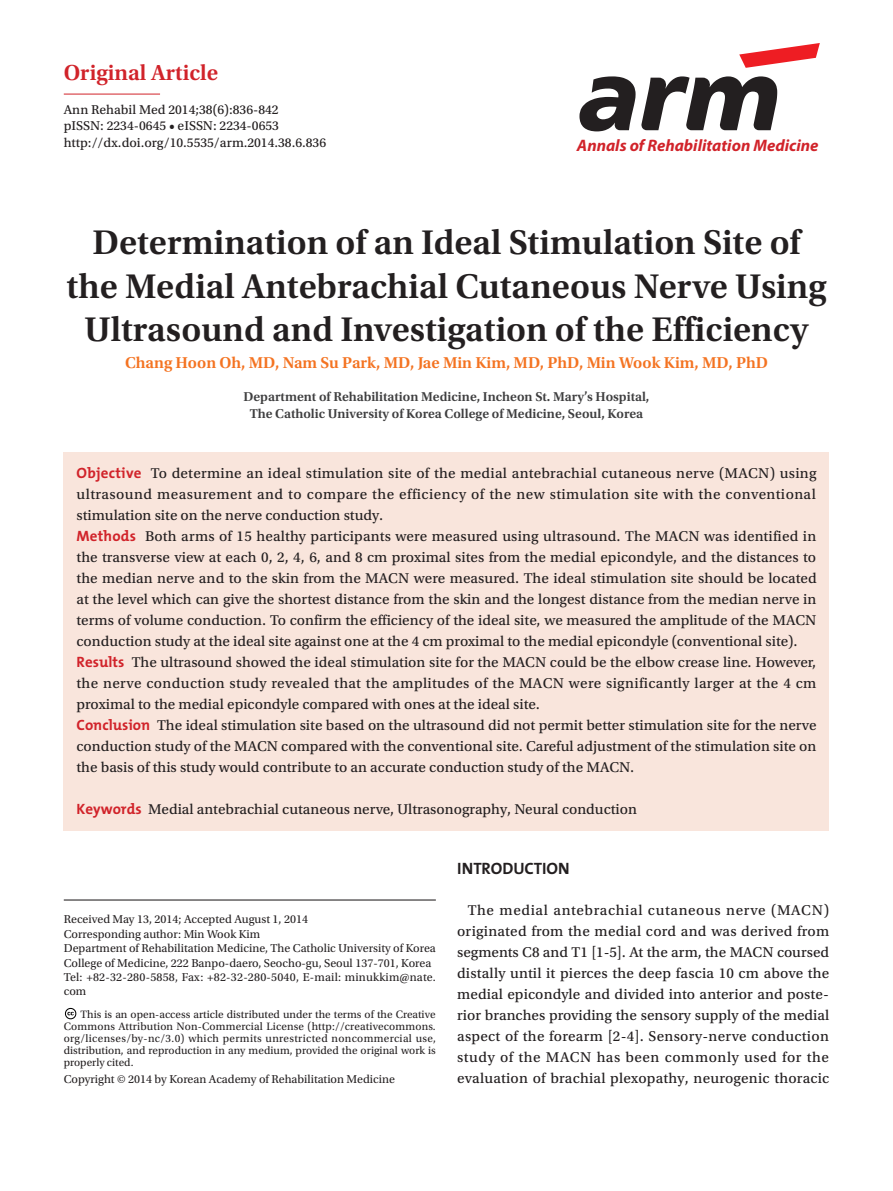
<style>
.page{position:relative;width:893px;height:1191px;background:#fff}
.page>*{position:absolute;margin:0;border:0;box-sizing:border-box;transform-origin:0 0}
.t1{font:600 36px/43.2px "Utopia Std";color:#231f20;text-align:center}
.t2{font:600 22.8px "Utopia Std";color:#d1232a}
.t3{font:italic 700 16.65px "Myriad Pro";color:#d1232a}
.t4{font:600 16.5px "Utopia Std";color:#f47321}
.t5{font:700 16.5px "The Mix";color:#231f20}
.t6{font:15px/21px "Utopia Std Capt";color:#231f20}
.t7{font:600 13.5px/16.2px "Utopia Std";color:#3e3e3f;text-align:center}
.t8{font:13.5px/16.2px "Utopia Std Capt";color:#231f20}
.t9{font:12px/14.4px "Utopia Std";color:#231f20}
.t10{font:11.25px/12px "Utopia Std";color:#231f20;text-align:justify}
.s1{font-family:"The Mix";font-weight:700;color:#d1232a}
</style>
<div class="page">
<div style="left:64px;top:452px;width:765px;height:379px;background:#f9e5dc"></div>
<svg style="left:579px;top:76px;width:198px;height:55px"></svg>
<svg style="left:739px;top:43px;width:81px;height:25px"></svg>
<hr style="left:64px;top:94px;width:96px;height:1px;background:#d1232a">
<svg style="left:64px;top:1007px;width:13px;height:13px"></svg>
<hr style="left:64px;top:899px;width:372px;height:1px;background:#231f20">
<h2 class="t2" style="left:64px;top:59px;width:156px">Original Article</h2>
<p class="t8" style="left:64px;top:102px;width:264px">Ann Rehabil Med 2014;38(6):836-842<br>pISSN: 2234-0645 • eISSN: 2234-0653 http://dx.doi.org/10.5535/arm.2014.38.6.836</p>
<p class="t3" style="left:577px;top:135px;width:243px">Annals of Rehabilitation Medicine</p>
<h1 class="t1" style="left:67px;top:222px;width:761px">Determination of an Ideal Stimulation Site of the Medial Antebrachial Cutaneous Nerve Using<br>Ultrasound and Investigation of the Efficiency</h1>
<p class="t4" style="left:125px;top:353px;width:644px">Chang Hoon Oh, MD, Nam Su Park, MD, Jae Min Kim, MD, PhD, Min Wook Kim, MD, PhD</p>
<p class="t7" style="left:243px;top:389px;width:407px">Department of Rehabilitation Medicine, Incheon St. Mary’s Hospital,<br>The Catholic University of Korea College of Medicine, Seoul, Korea</p>
<p class="t6" style="left:77px;top:462px;width:742px"><span class="s1">Objective</span> To determine an ideal stimulation site of the medial antebrachial cutaneous nerve (MACN) using ultrasound measurement and to compare the efficiency of the new stimulation site with the conventional stimulation site on the nerve conduction study.<br><span class="s1">Methods</span> Both arms of 15 healthy participants were measured using ultrasound. The MACN was identified in the transverse view at each 0, 2, 4, 6, and 8 cm proximal sites from the medial epicondyle, and the distances to the median nerve and to the skin from the MACN were measured. The ideal stimulation site should be located at the level which can give the shortest distance from the skin and the longest distance from the median nerve in terms of volume conduction. To confirm the efficiency of the ideal site, we measured the amplitude of the MACN conduction study at the ideal site against one at the 4 cm proximal to the medial epicondyle (conventional site).<br><span class="s1">Results</span> The ultrasound showed the ideal stimulation site for the MACN could be the elbow crease line. However, the nerve conduction study revealed that the amplitudes of the MACN were significantly larger at the 4 cm proximal to the medial epicondyle compared with ones at the ideal site.<br><span class="s1">Conclusion</span> The ideal stimulation site based on the ultrasound did not permit better stimulation site for the nerve conduction study of the MACN compared with the conventional site. Careful adjustment of the stimulation site on the basis of this study would contribute to an accurate conduction study of the MACN.</p>
<p class="t6" style="left:77px;top:798px;width:562px"><span class="s1">Keywords</span> Medial antebrachial cutaneous nerve, Ultrasonography, Neural conduction</p>
<p class="t9" style="left:64px;top:912px;width:374px">Received May 13, 2014; Accepted August 1, 2014<br>Corresponding author: Min Wook Kim<br>Department of Rehabilitation Medicine, The Catholic University of Korea College of Medicine, 222 Banpo-daero, Seocho-gu, Seoul 137-701, Korea Tel: +82-32-280-5858, Fax: +82-32-280-5040, E-mail: minukkim@nate. com</p>
<p class="t10" style="left:64px;top:1008px;width:374px;text-indent:17px">This is an open-access article distributed under the terms of the Creative Commons Attribution Non-Commercial License (http://creativecommons. org/licenses/by-nc/3.0) which permits unrestricted noncommercial use, distribution, and reproduction in any medium, provided the original work is properly cited.</p>
<p class="t9" style="left:64px;top:1071px;width:333px">Copyright © 2014 by Korean Academy of Rehabilitation Medicine</p>
<p class="t5" style="left:457px;top:855px;width:114px">INTRODUCTION</p>
<p class="t6" style="left:457px;top:900px;width:374px;text-align:justify;text-indent:11px">The medial antebrachial cutaneous nerve (MACN) originated from the medial cord and was derived from segments C8 and T1 [1-5]. At the arm, the MACN coursed distally until it pierces the deep fascia 10 cm above the medial epicondyle and divided into anterior and poste&shy;rior branches providing the sensory supply of the medial aspect of the forearm [2-4]. Sensory-nerve conduction study of the MACN has been commonly used for the evaluation of brachial plexopathy, neurogenic thoracic</p>
</div>
